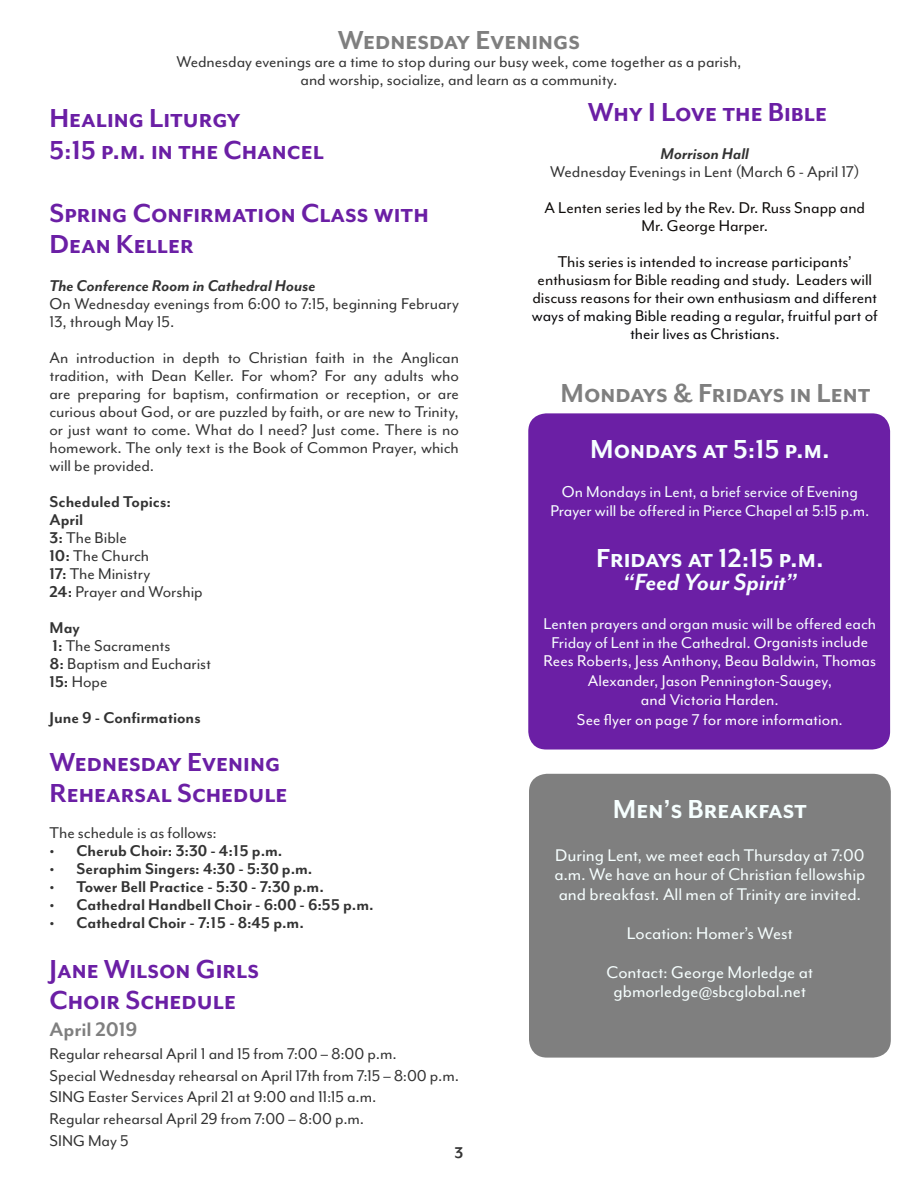
<style>
.page{position:relative;width:918px;height:1188px;background:#fff}
.page>*{position:absolute;margin:0;border:0;box-sizing:border-box;transform-origin:0 0}
.t1{font:700 30px/31.5px "Mr Eaves Mod OT";color:#6b1fa5}
.t2{font:700 30px "Mr Eaves Mod OT";color:#7f7f7f}
.t3{font:700 30px "Mr Eaves Mod OT";letter-spacing:-.025em;color:#f6ffff}
.t4{font:700 30px "Mr Eaves Mod OT";color:#f6ffff}
.t5{font:italic 700 27px "Mr Eaves Mod OT";color:#f6ffff}
.t6{font:700 22.5px "Mr Eaves Mod OT";color:#7f7f7f}
.t7{font:19.5px/19.5px "Mr Eaves Mod OT";letter-spacing:-.005em;color:#f6ffff;text-align:justify}
.Paragraph_Style_1{font:18px/18px "Mr Eaves Mod OT";letter-spacing:-.005em;color:#333}
.t8{font:18px/18px "Mr Eaves Mod OT";letter-spacing:-.005em;color:#0e0b09;text-align:center}
.t9{font:18px/19px "Mr Eaves Mod OT";color:#feffff;text-align:center}
.t10{font:700 18px "Mr Eaves Mod OT";color:#333}
.t11{font:18px/19.5px "Mr Eaves Mod OT";letter-spacing:-.005em;color:#f6ffff;text-align:center}
.t12{font:italic 700 18px "Mr Eaves Mod OT";color:#333}
.s1{color:#09090c}
.s2{font-weight:700}
.s3{color:#f6ffff}
</style>
<div class="page">
<div style="left:529px;top:774px;width:362px;height:284px;background:#7f7f7f;border-radius:18px"></div>
<div style="left:528px;top:413px;width:362px;height:337px;background:#6b1fa5;border-radius:18px"></div>
<p class="t2" style="left:338px;top:24px;width:244px">Wednesday Evenings</p>
<p class="Paragraph_Style_1" style="left:176px;top:53px;width:567px">Wednesday evenings are a time to stop during our busy week, come together as a parish,</p>
<p class="Paragraph_Style_1" style="left:301px;top:71px;width:318px">and worship, socialize, and learn as a community.</p>
<p class="t1" style="left:50px;top:103px;width:193px">Healing Liturgy</p>
<p class="t1" style="left:50px;top:134px;width:276px">5:15 p.m. in the Chancel</p>
<p class="t1" style="left:588px;top:97px;width:241px">Why I Love the Bible</p>
<p class="t12" style="left:661px;top:143px;width:90px">Morrison Hall</p>
<p class="Paragraph_Style_1" style="left:550px;top:162px;width:311px">Wednesday Evenings in Lent (March 6 - April 17)</p>
<p class="t8" style="left:545px;top:198px;width:322px">A Lenten series led by the Rev. Dr. Russ Snapp and</p>
<p class="t8" style="left:642px;top:216px;width:128px">Mr. George Harper.</p>
<p class="t8" style="left:532px;top:252px;width:347px">This series is intended to increase participants’ enthusiasm for Bible reading and study. Leaders will discuss reasons for <span class="s1">their own enthusiasm and different ways of making Bible reading a regular, fruitful part of their lives as Christians.</span></p>
<p class="t1" style="left:50px;top:197px;width:381px">Spring Confirmation Class with<br>Dean Keller</p>
<p class="t12" style="left:50px;top:276px;width:268px">The Conference Room in Cathedral House</p>
<p class="Paragraph_Style_1" style="left:50px;top:295px;width:411px">On Wednesday evenings from 6:00 to 7:15, beginning February<br>13, through May 15.</p>
<p class="Paragraph_Style_1" style="left:50px;top:349px;width:411px;text-align:justify">An introduction in depth to Christian faith in the Anglican tradition, with Dean Keller. For whom? For any adults who are preparing for baptism, confirmation or reception, or are curious about God, or are puzzled by faith, or are new to Trinity, or just want to come. What do I need? Just come. There is no homework. The only text is the Book of Common Prayer, which will be provided.</p>
<p class="t10" style="left:50px;top:492px;width:123px">Scheduled Topics:</p>
<p class="t10" style="left:50px;top:510px;width:35px">April</p>
<p class="Paragraph_Style_1" style="left:50px;top:529px;width:79px"><span class="s2">3:</span> The Bible</p>
<p class="Paragraph_Style_1" style="left:50px;top:547px;width:101px"><span class="s2">10:</span> The Church</p>
<p class="Paragraph_Style_1" style="left:50px;top:565px;width:102px"><span class="s2">17:</span> The Ministry</p>
<p class="Paragraph_Style_1" style="left:50px;top:583px;width:155px"><span class="s2">24:</span> Prayer and Worship</p>
<p class="t10" style="left:50px;top:618px;width:32px">May</p>
<p class="Paragraph_Style_1" style="left:53px;top:637px;width:119px"><span class="s2">1:</span> The Sacraments</p>
<p class="Paragraph_Style_1" style="left:50px;top:655px;width:163px"><span class="s2">8:</span> Baptism and Eucharist</p>
<p class="Paragraph_Style_1" style="left:50px;top:673px;width:60px"><span class="s2">15:</span> Hope</p>
<p class="t10" style="left:50px;top:708px;width:153px">June 9 - Confirmations</p>
<p class="t1" style="left:50px;top:746px;width:232px">Wednesday Evening</p>
<p class="t1" style="left:50px;top:778px;width:240px">Rehearsal Schedule</p>
<p class="Paragraph_Style_1" style="left:50px;top:824px;width:169px">The schedule is as follows:</p>
<p class="t10" style="left:50px;top:841px;width:234px">• Cherub Choir: 3:30 - 4:15 p.m.</p>
<p class="t10" style="left:50px;top:859px;width:264px">• Seraphim Singers: 4:30 - 5:30 p.m.</p>
<p class="t10" style="left:50px;top:877px;width:276px">• Tower Bell Practice - 5:30 - 7:30 p.m.</p>
<p class="t10" style="left:50px;top:895px;width:326px">• Cathedral Handbell Choir - 6:00 - 6:55 p.m.</p>
<p class="t10" style="left:50px;top:913px;width:256px">• Cathedral Choir - 7:15 - 8:45 p.m.</p>
<p class="t1" style="left:50px;top:953px;width:211px">Jane Wilson Girls</p>
<p class="t1" style="left:50px;top:985px;width:188px">Choir Schedule</p>
<p class="t6" style="left:50px;top:1017px;width:90px">April 2019</p>
<p class="Paragraph_Style_1" style="left:50px;top:1045px;width:349px">Regular rehearsal April 1 and 15 from 7:00 – 8:00 p.m.</p>
<p class="Paragraph_Style_1" style="left:50px;top:1067px;width:411px">Special Wednesday rehearsal on April 17th from 7:15 – 8:00 p.m.</p>
<p class="Paragraph_Style_1" style="left:50px;top:1088px;width:328px">SING Easter Services April 21 at 9:00 and 11:15 a.m.</p>
<p class="Paragraph_Style_1" style="left:50px;top:1110px;width:316px">Regular rehearsal April 29 from 7:00 – 8:00 p.m.</p>
<p class="Paragraph_Style_1" style="left:50px;top:1132px;width:81px">SING May 5</p>
<p class="t2" style="left:561px;top:376px;width:311px">Mondays &amp; Fridays in Lent</p>
<p class="t3" style="left:590px;top:433px;width:241px">Mondays at 5:15 p.m.</p>
<p class="t11" style="left:550px;top:482px;width:321px">On Mondays in Lent, a brief service of Evening<br>Prayer will be offered in Pierce Chapel at 5:15 p.m.</p>
<p class="t3" style="left:596px;top:542px;width:229px">Fridays at 12:15 p.m.</p>
<p class="t5" style="left:623px;top:567px;width:175px">“Feed Your Spirit”</p>
<p class="t9" style="left:544px;top:614px;width:334px"><span class="s3">Lenten prayers and organ music will be offered each Friday of Lent in the Cathedral.</span> Organists include Rees Roberts, Jess Anthony, Beau Baldwin, Thomas Alexander, Jason Pennington-Saugey,</p>
<p class="t9" style="left:577px;top:690px;width:267px;line-height:19.5px">and Victoria Harden.<br>See flyer on page 7 for more information.</p>
<p class="t4" style="left:613px;top:793px;width:195px">Men’s Breakfast</p>
<p class="t7" style="left:554px;top:846px;width:313px">During Lent, we meet each Thursday at 7:00 a.m. We have an hour of Christian fellowship and breakfast. All men of Trinity are invited.</p>
<p class="t7" style="left:627px;top:924px;width:167px">Location: Homer’s West</p>
<p class="t7" style="left:607px;top:963px;width:208px">Contact: George Morledge at</p>
<p class="t7" style="left:614px;top:982px;width:194px">gbmorledge@sbcglobal.net</p>
<p class="t10" style="left:455px;top:1143px;width:10px">3</p>
</div>
